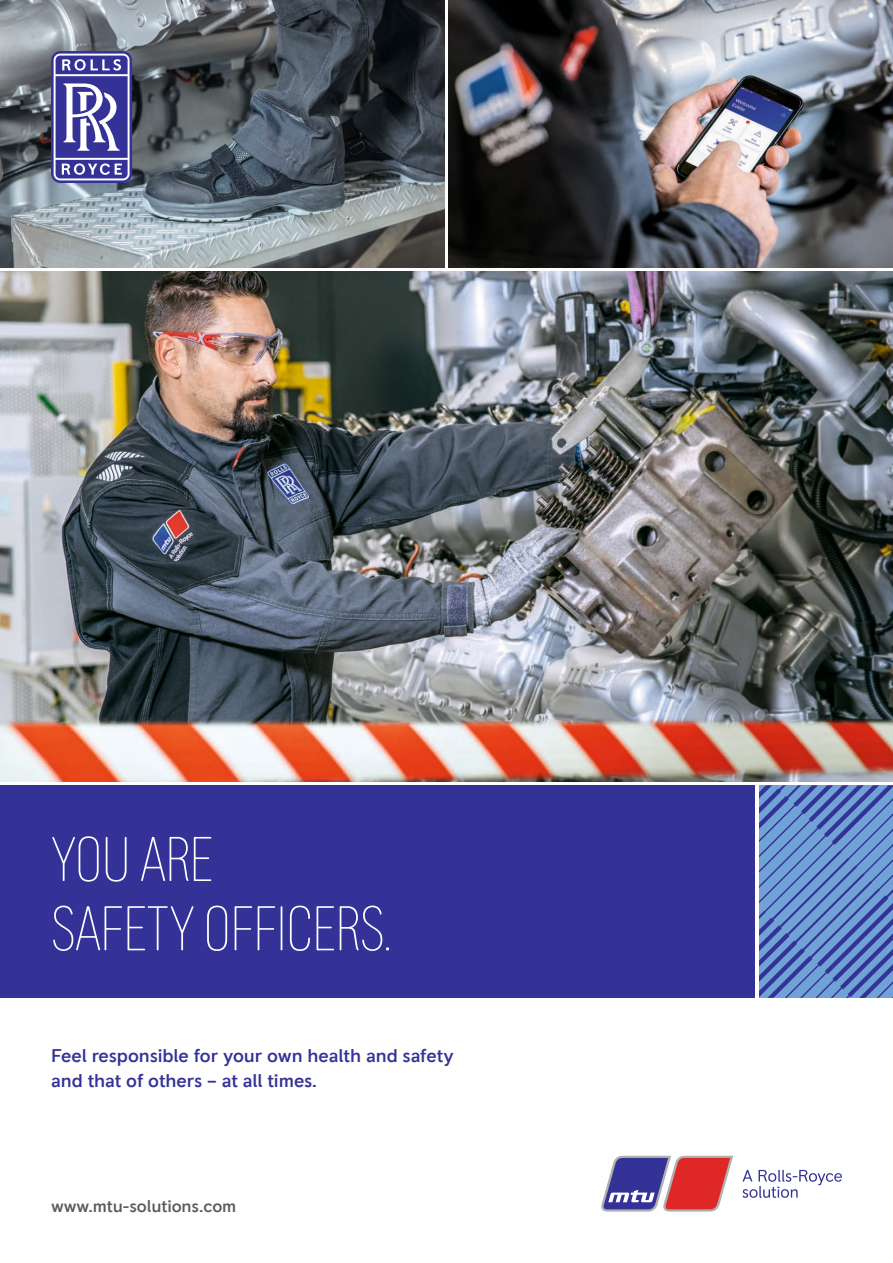
<style>
.page{position:relative;width:893px;height:1263px;background:#fff}
.page>*{position:absolute;margin:0;border:0;box-sizing:border-box;transform-origin:0 0}
.t1{font:200 condensed 63px/69.3px "RR Pioneer";letter-spacing:-.015em;color:#fff}
.t2{font:500 18.75px/25.3px "RR Pioneer";letter-spacing:-.005em;color:#343297}
.t3{font:500 17.25px "RR Pioneer";letter-spacing:-.005em;color:#5b5b5b}
</style>
<div class="page">
<img style="left:0;top:271px;width:893px;height:510px">
<img style="left:0;top:0;width:444px;height:267px">
<img style="left:449px;top:0;width:444px;height:267px">
<div style="left:0;top:785px;width:755px;height:213px;background:#343297"></div>
<svg style="left:759px;top:785px;width:134px;height:213px;background:#5f84c4"></svg>
<svg style="left:51px;top:51px;width:81px;height:132px"></svg>
<svg style="left:742px;top:1170px;width:100px;height:28px"></svg>
<svg style="left:601px;top:1156px;width:132px;height:55px"></svg>
<h1 class="t1" style="left:51px;top:825px;width:342px">YOU ARE<br>SAFETY OFFICERS.</h1>
<p class="t2" style="left:51px;top:1043px;width:404px">Feel responsible for your own health and safety and that of others – at all times.</p>
<p class="t3" style="left:51px;top:1195px;width:187px">www.mtu-solutions.com</p>
</div>
